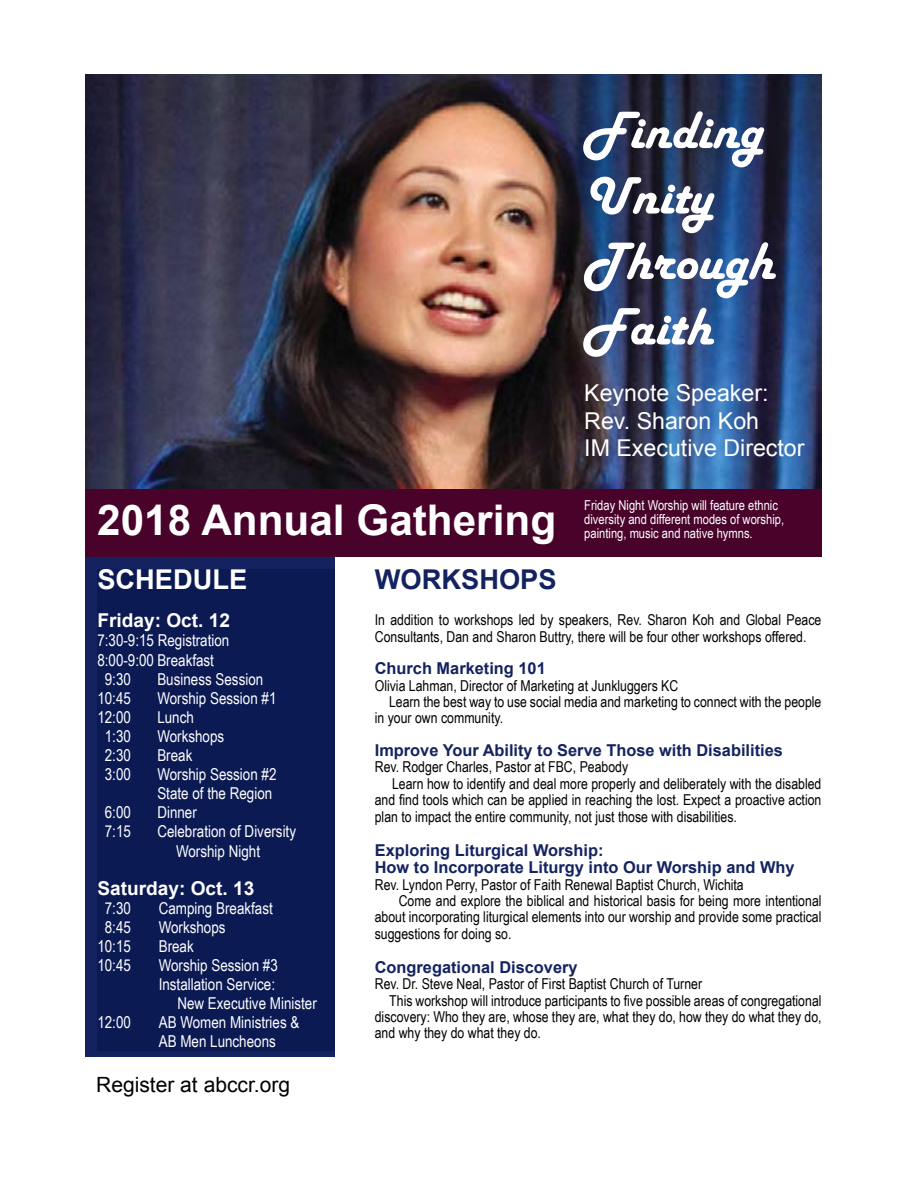
<style>
.page{position:relative;width:918px;height:1188px;background:#fff}
.page>*{position:absolute;margin:0;border:0;box-sizing:border-box;transform-origin:0 0}
.t1{font:54.6px/65.4px "Harlow Solid";color:#fff}
.t2{font:700 42.3px "Arial";color:#fff}
.t3{font:700 27.3px "Arial";color:#142360}
.t4{font:700 27.3px "Arial";color:#fff}
.t5{font:23.25px/27.6px "Arial";color:#fff}
.t6{font:21px "Arial";color:#000}
.t7{font:700 19.05px "Arial";color:#fff}
.t8{font:16.35px/19px "Arial Narrow";color:#fff}
.t9{font:700 16.35px/17.7px "Arial";color:#142360}
.t10{font:15px/16.4px "Arial Narrow";color:#000}
.t11{font:13.65px/13.6px "Arial Narrow";color:#fff}
</style>
<div class="page">
<div style="left:85px;top:557px;width:250px;height:499px;background:#142360"></div>
<div style="left:85px;top:488px;width:737px;height:69px;background:#49032b"></div>
<img style="left:85px;top:74px;width:737px;height:414px">
<div style="left:97px;top:569px;width:238px;height:481px;background:#0c1a54"></div>
<h1 class="t1" style="left:584px;top:102px;width:192px">Finding<br>Unity<br>Through<br>Faith</h1>
<h3 class="t5" style="left:584px;top:380px;width:222px">Keynote Speaker:<br>Rev. Sharon Koh<br>IM Executive Director</h3>
<p class="t11" style="left:584px;top:498px;width:201px">Friday Night Worship will feature ethnic diversity and different modes of worship, painting, music and native hymns.</p>
<h2 class="t2" style="left:97px;top:492px;width:460px">2018 Annual Gathering</h2>
<h3 class="t4" style="left:97px;top:561px;width:152px">SCHEDULE</h3>
<p class="t7" style="left:97px;top:608px;width:134px">Friday: Oct. 12</p>
<p class="t8" style="left:97px;top:631px;width:134px">7:30-9:15 Registration</p>
<p class="t8" style="left:97px;top:650px;width:118px">8:00-9:00 Breakfast</p>
<p class="t8" style="left:105px;top:669px;width:28px">9:30</p>
<p class="t8" style="left:157px;top:669px;width:107px">Business Session</p>
<p class="t8" style="left:97px;top:688px;width:35px">10:45</p>
<p class="t8" style="left:157px;top:688px;width:121px">Worship Session #1</p>
<p class="t8" style="left:97px;top:707px;width:35px">12:00</p>
<p class="t8" style="left:157px;top:707px;width:38px">Lunch</p>
<p class="t8" style="left:105px;top:726px;width:28px">1:30</p>
<p class="t8" style="left:157px;top:726px;width:68px">Workshops</p>
<p class="t8" style="left:105px;top:745px;width:28px">2:30</p>
<p class="t8" style="left:157px;top:745px;width:37px">Break</p>
<p class="t8" style="left:105px;top:764px;width:28px">3:00</p>
<p class="t8" style="left:157px;top:764px;width:121px">Worship Session #2<br>State of the Region</p>
<p class="t8" style="left:105px;top:802px;width:28px">6:00</p>
<p class="t8" style="left:157px;top:802px;width:41px">Dinner</p>
<p class="t8" style="left:105px;top:822px;width:28px">7:15</p>
<p class="t8" style="left:176px;top:822px;width:122px;text-indent:-19px">Celebration of Diversity<br>Worship Night</p>
<p class="t7" style="left:97px;top:875px;width:159px">Saturday: Oct. 13</p>
<p class="t8" style="left:105px;top:898px;width:28px">7:30</p>
<p class="t8" style="left:159px;top:898px;width:116px">Camping Breakfast</p>
<p class="t8" style="left:105px;top:917px;width:28px">8:45</p>
<p class="t8" style="left:159px;top:917px;width:68px">Workshops</p>
<p class="t8" style="left:97px;top:936px;width:35px">10:15</p>
<p class="t8" style="left:159px;top:936px;width:37px">Break</p>
<p class="t8" style="left:97px;top:955px;width:35px">10:45</p>
<p class="t8" style="left:159px;top:955px;width:121px">Worship Session #3</p>
<p class="t8" style="left:159px;top:974px;width:118px">Installation Service:</p>
<p class="t8" style="left:177px;top:993px;width:141px">New Executive Minister</p>
<p class="t8" style="left:97px;top:1012px;width:35px">12:00</p>
<p class="t8" style="left:159px;top:1012px;width:142px">AB Women Ministries &amp;<br>AB Men Luncheons</p>
<h3 class="t3" style="left:375px;top:561px;width:183px">WORKSHOPS</h3>
<p class="t10" style="left:375px;top:611px;width:448px">In addition to workshops led by speakers, Rev. Sharon Koh and Global Peace<br>Consultants, Dan and Sharon Buttry, there will be four other workshops offered.</p>
<p class="t9" style="left:375px;top:660px;width:172px">Church Marketing 101</p>
<p class="t10" style="left:375px;top:677px;width:305px">Olivia Lahman, Director of Marketing at Junkluggers KC</p>
<p class="t10" style="left:389px;top:693px;width:434px">Learn the best way to use social media and marketing to connect with the people</p>
<p class="t10" style="left:375px;top:709px;width:130px">in your own community.</p>
<p class="t9" style="left:375px;top:742px;width:410px">Improve Your Ability to Serve Those with Disabilities</p>
<p class="t10" style="left:375px;top:758px;width:255px">Rev. Rodger Charles, Pastor at FBC, Peabody</p>
<p class="t10" style="left:392px;top:775px;width:431px">Learn how to identify and deal more properly and deliberately with the disabled</p>
<p class="t10" style="left:375px;top:791px;width:448px">and find tools which can be applied in reaching the lost. Expect a proactive action</p>
<p class="t10" style="left:375px;top:808px;width:364px">plan to impact the entire community, not just those with disabilities.</p>
<p class="t9" style="left:375px;top:842px;width:421px">Exploring Liturgical Worship:<br>How to Incorporate Liturgy into Our Worship and Why</p>
<p class="t10" style="left:375px;top:876px;width:371px">Rev. Lyndon Perry, Pastor of Faith Renewal Baptist Church, Wichita</p>
<p class="t10" style="left:399px;top:892px;width:424px">Come and explore the biblical and historical basis for being more intentional</p>
<p class="t10" style="left:375px;top:908px;width:448px">about incorporating liturgical elements into our worship and provide some practical</p>
<p class="t10" style="left:375px;top:925px;width:138px">suggestions for doing so.</p>
<p class="t9" style="left:375px;top:959px;width:204px">Congregational Discovery</p>
<p class="t10" style="left:375px;top:975px;width:329px">Rev. Dr. Steve Neal, Pastor of First Baptist Church of Turner</p>
<p class="t10" style="left:389px;top:992px;width:434px">This workshop will introduce participants to five possible areas of congregational</p>
<p class="t10" style="left:375px;top:1008px;width:448px">discovery: Who they are, whose they are, what they do, how they do what they do,</p>
<p class="t10" style="left:375px;top:1024px;width:168px">and why they do what they do.</p>
<h3 class="t6" style="left:96px;top:1071px;width:195px">Register at abccr.org</h3>
</div>
